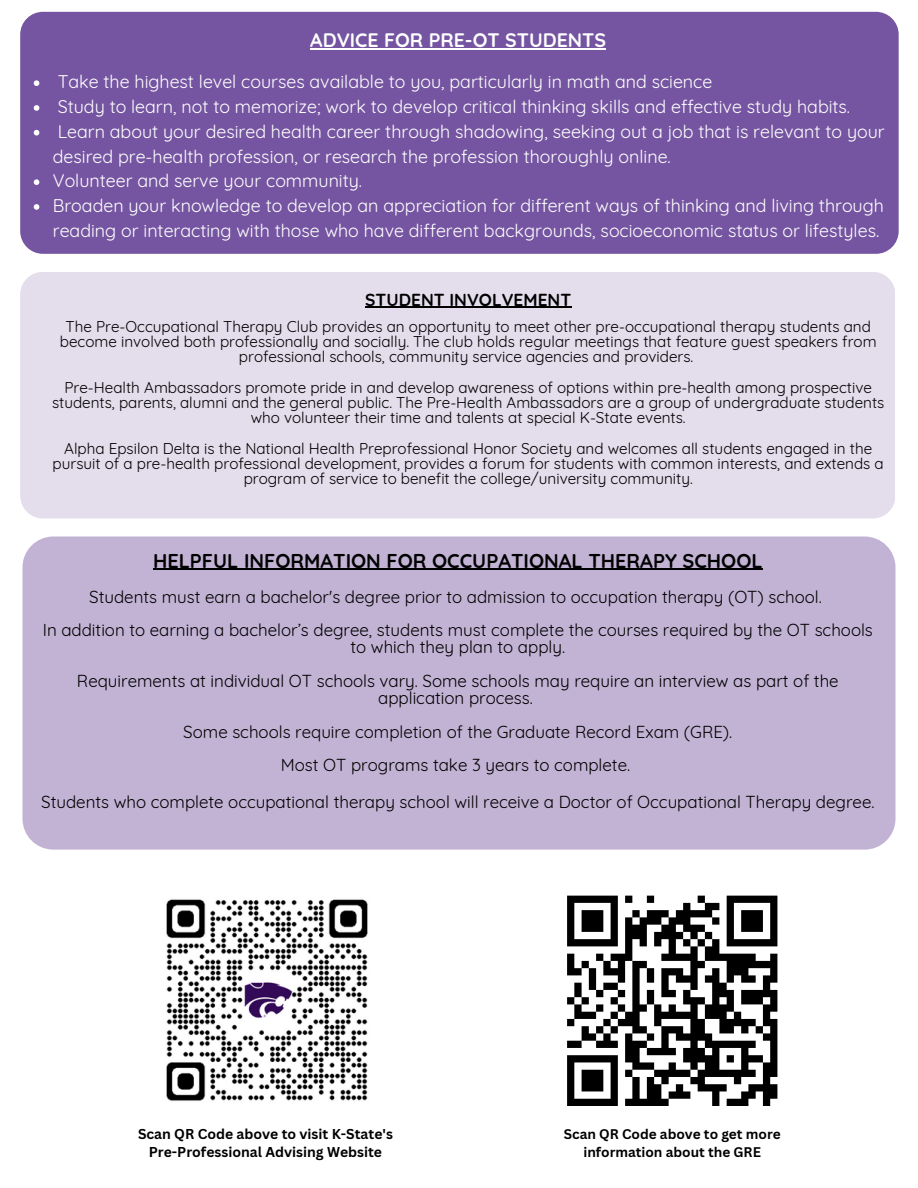
<style>
.page{position:relative;width:918px;height:1188px;background:#fff}
.page>*{position:absolute;margin:0;border:0;box-sizing:border-box;transform-origin:0 0}
.t1{font:700 19.95px "Quicksand";color:#000}
.t2{font:700 19.5px "Quicksand";color:#fff}
.t3{font:17.85px/24.8px "Quicksand";color:#fff}
.t4{font:700 17.4px "Quicksand";color:#000}
.t5{font:16.95px/33.8px "Quicksand";color:#000;text-align:center}
.t6{font:15.3px/15.1px "Quicksand";color:#000;text-align:center}
.t7{font:700 13.95px/18.5px "Canva Sans";color:#000;text-align:center}
.t8{font:700 13.65px/18px "Canva Sans";color:#000;text-align:center}
</style>
<div class="page">
<div style="left:20px;top:272px;width:875px;height:246px;background:#e3ddec;border-radius:23px"></div>
<hr style="left:365px;top:307px;width:206px;height:1px;background:#000">
<div style="left:20px;top:12px;width:878px;height:242px;background:#7555a1;border-radius:23px"></div>
<svg style="left:34px;top:80px;width:5px;height:6px"></svg>
<svg style="left:34px;top:105px;width:5px;height:6px"></svg>
<svg style="left:34px;top:130px;width:5px;height:6px"></svg>
<svg style="left:34px;top:179px;width:5px;height:6px"></svg>
<svg style="left:34px;top:204px;width:5px;height:6px"></svg>
<hr style="left:310px;top:49px;width:296px;height:1px;background:#fff">
<div style="left:22px;top:536px;width:874px;height:314px;background:#c2b3d5;border-radius:31px"></div>
<hr style="left:153px;top:569px;width:610px;height:1px;background:#000">
<svg style="left:567px;top:895px;width:211px;height:211px"></svg>
<img style="left:166px;top:899px;width:202px;height:202px">
<h5 class="t2" style="left:310px;top:28px;width:297px">ADVICE FOR PRE-OT STUDENTS</h5>
<p class="t3" style="left:58px;top:69px;width:656px">Take the highest level courses available to you, particularly in math and science</p>
<p class="t3" style="left:58px;top:94px;width:794px">Study to learn, not to memorize; work to develop critical thinking skills and effective study habits.</p>
<h2 class="t3" style="left:53px;top:119px;width:833px">Learn about your desired health career through shadowing, seeking out a job that is relevant to your desired pre-health profession, or research the profession thoroughly online.</h2>
<h5 class="t3" style="left:53px;top:168px;width:311px">Volunteer and serve your community.</h5>
<h5 class="t3" style="left:53px;top:193px;width:833px">Broaden your knowledge to develop an appreciation for different ways of thinking and living through reading or interacting with those who have different backgrounds, socioeconomic status or lifestyles.</h5>
<h1 class="t4" style="left:365px;top:289px;width:208px">STUDENT INVOLVEMENT</h1>
<p class="t6" style="left:60px;top:319px;width:818px">The Pre-Occupational Therapy Club provides an opportunity to meet other pre-occupational therapy students and become involved both professionally and socially. The club holds regular meetings that feature guest speakers from professional schools, community service agencies and providers.</p>
<p class="t6" style="left:52px;top:379px;width:834px">Pre-Health Ambassadors promote pride in and develop awareness of options within pre-health among prospective students, parents, alumni and the general public. The Pre-Health Ambassadors are a group of undergraduate students who volunteer their time and talents at special K-State events.</p>
<p class="t6" style="left:53px;top:440px;width:833px">Alpha Epsilon Delta is the National Health Preprofessional Honor Society and welcomes all students engaged in the pursuit of a pre-health professional development, provides a forum for students with common interests, and extends a program of service to benefit the college/university community.</p>
<h1 class="t1" style="left:153px;top:548px;width:611px">HELPFUL INFORMATION FOR OCCUPATIONAL THERAPY SCHOOL</h1>
<p class="t5" style="left:43px;top:579px;width:832px">Students must earn a bachelor's degree prior to admission to occupation therapy (OT) school.<br>In addition to earning a bachelor’s degree, students must complete the courses required by the OT schools</p>
<p class="t5" style="left:77px;top:630px;width:763px">to which they plan to apply.<br>Requirements at individual OT schools vary. Some schools may require an interview as part of the</p>
<p class="t5" style="left:183px;top:681px;width:551px">application process.<br>Some schools require completion of the Graduate Record Exam (GRE).<br>Most OT programs take 3 years to complete.</p>
<p class="t5" style="left:41px;top:785px;width:835px">Students who complete occupational therapy school will receive a Doctor of Occupational Therapy degree.</p>
<p class="t7" style="left:138px;top:1124px;width:256px">Scan QR Code above to visit K-State's<br>Pre-Professional Advising Website</p>
<p class="t8" style="left:564px;top:1125px;width:218px">Scan QR Code above to get more information about the GRE</p>
</div>
